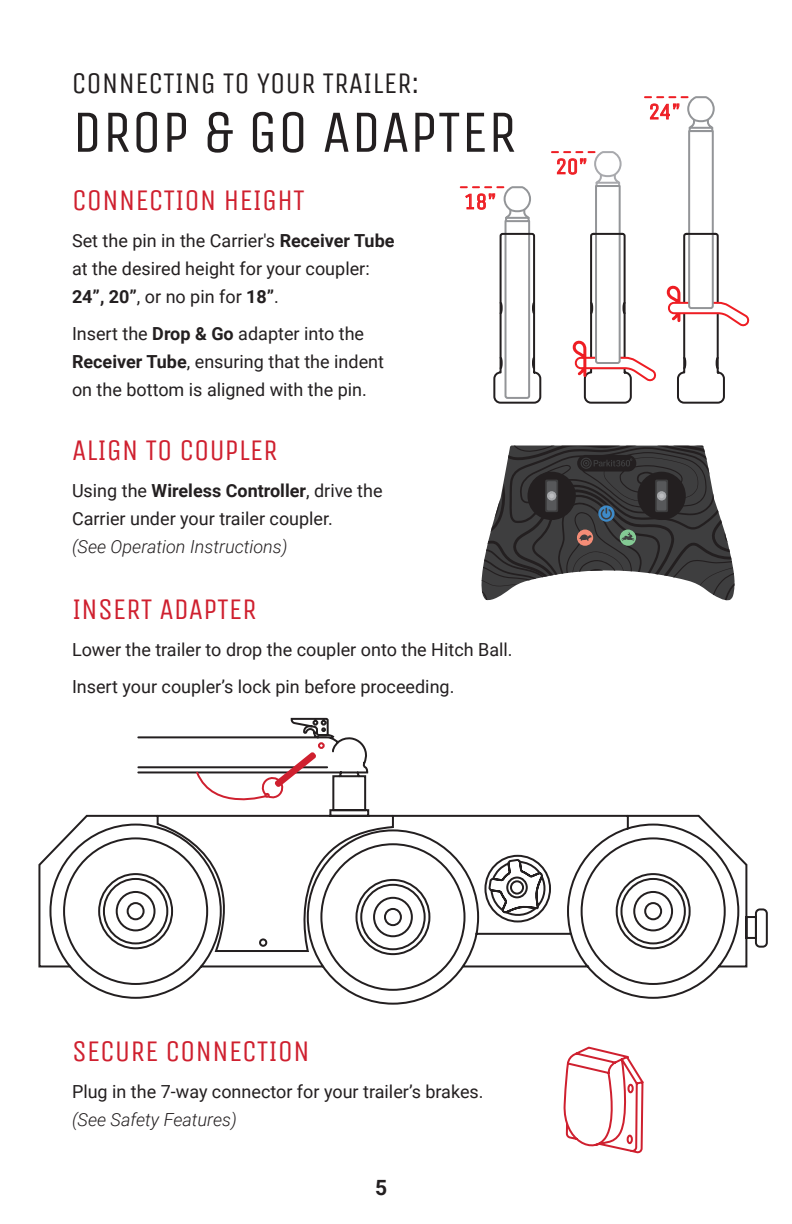
<style>
.page{position:relative;width:792px;height:1224px;background:#fff}
.page>*{position:absolute;margin:0;border:0;box-sizing:border-box;transform-origin:0 0}
.Headline_-_Small{font:60px "Unica One";color:#231f20}
.Subheadline{font:30px "Unica One";color:#cf202f}
.Subheadline-2{font:30px "Unica One";color:#231f20}
.t1{font:22.8px "Unica One";color:#ee1d23}
.t2{font:700 21px "Roboto";color:#231f20}
.List_Text{font:18px/28px "Roboto";color:#231f20}
.s1{font-weight:700}
.s2{font-weight:300;font-style:italic}
</style>
<div class="page">
<svg style="left:461px;top:186px;width:81px;height:218px"></svg>
<svg style="left:552px;top:96px;width:198px;height:308px"></svg>
<hr style="left:686px;top:233px;width:30px;height:2px;background:#231f20">
<hr style="left:593px;top:233px;width:30px;height:2px;background:#231f20">
<svg style="left:563px;top:1046px;width:81px;height:108px"></svg>
<svg style="left:38px;top:717px;width:730px;height:288px"></svg>
<div style="left:318px;top:742px;width:7px;height:7px;border:2px solid #cf202f;border-radius:50%"></div>
<svg style="left:195px;top:750px;width:123px;height:62px"></svg>
<svg style="left:482px;top:446px;width:253px;height:154px"></svg>
<p class="Subheadline-2" style="left:72px;top:65px;width:349px">CONNECTING TO YOUR TRAILER:</p>
<p class="Headline_-_Small" style="left:72px;top:97px;width:446px">DROP &amp; GO ADAPTER</p>
<p class="Subheadline" style="left:72px;top:182px;width:234px">CONNECTION HEIGHT</p>
<p class="List_Text" style="left:72px;top:226px;width:324px">Set the pin in the Carrier's <span class="s1">Receiver Tube </span>at the desired height for your coupler:<br><span class="s1">24”, 20”</span>, or no pin for <span class="s1">18”</span>.</p>
<p class="List_Text" style="left:72px;top:319px;width:314px">Insert the <span class="s1">Drop &amp; Go</span> adapter into the<br><span class="s1">Receiver Tube</span>, ensuring that the indent on the bottom is aligned with the pin.</p>
<p class="Subheadline" style="left:72px;top:432px;width:207px">ALIGN TO COUPLER</p>
<p class="List_Text" style="left:72px;top:476px;width:312px">Using the <span class="s1">Wireless Controller</span>, drive the<br>Carrier under your trailer coupler.<br><span class="s2">(See Operation Instructions)</span></p>
<p class="t1" style="left:464px;top:188px;width:34px">18”</p>
<p class="Subheadline" style="left:72px;top:591px;width:186px">INSERT ADAPTER</p>
<p class="List_Text" style="left:72px;top:635px;width:442px">Lower the trailer to drop the coupler onto the Hitch Ball.</p>
<p class="List_Text" style="left:72px;top:672px;width:384px">Insert your coupler’s lock pin before proceeding.</p>
<p class="t1" style="left:555px;top:153px;width:34px">20”</p>
<p class="t1" style="left:648px;top:98px;width:34px">24”</p>
<p class="Subheadline" style="left:72px;top:1033px;width:239px">SECURE CONNECTION</p>
<p class="List_Text" style="left:72px;top:1077px;width:413px">Plug in the 7-way connector for your trailer’s brakes. <span class="s2">(See Safety Features)</span></p>
<p class="t2" style="left:375px;top:1173px;width:14px">5</p>
</div>
